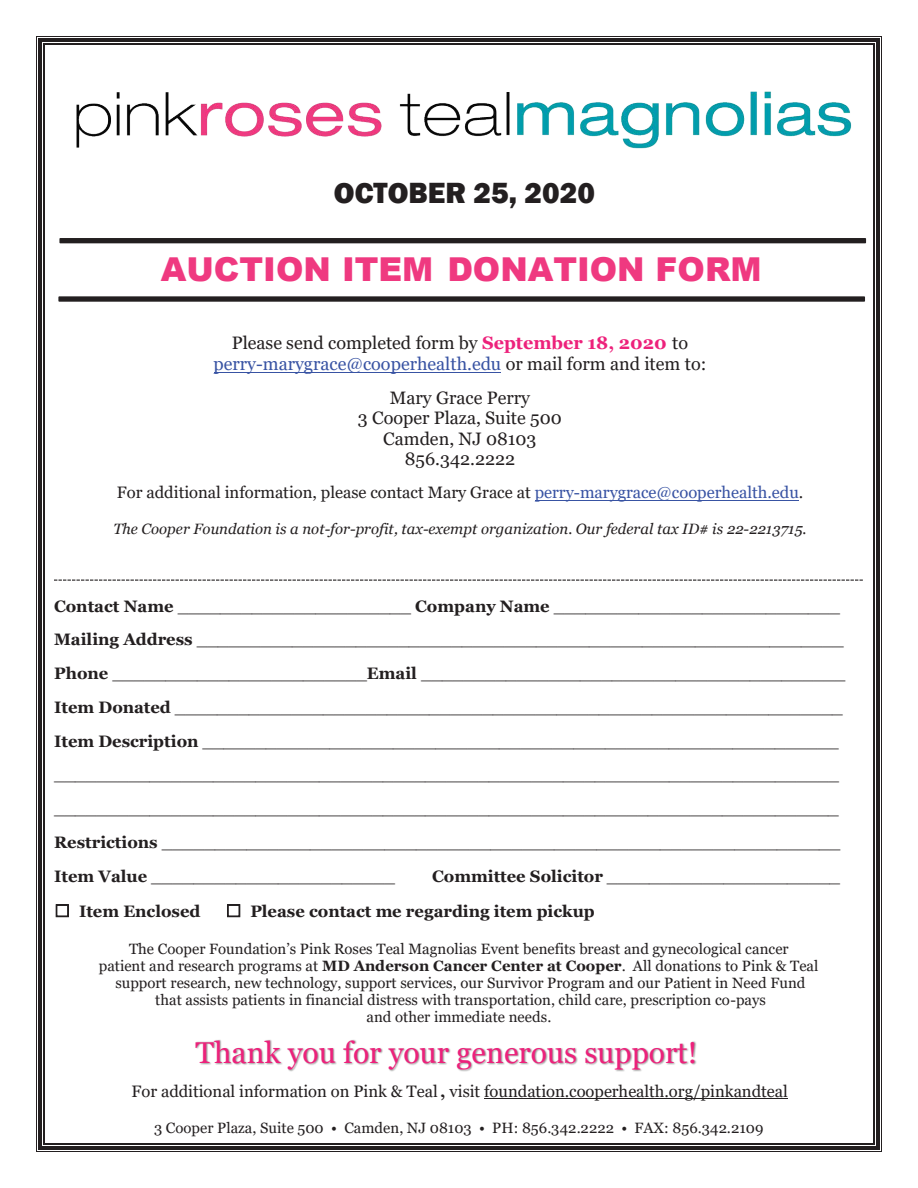
<style>
.page{position:relative;width:918px;height:1188px;background:#fff}
.page>*{position:absolute;margin:0;border:0;box-sizing:border-box;transform-origin:0 0}
.t1{font:900 33px "Arial";color:#ef3980}
.t2{font:30px "Georgia";color:#ed217b}
.t3{font:800 30px "Franklin Gothic";color:#231f20}
.t4{font:18px/20.4px "Georgia";color:#231f20;text-align:center}
.t5{font:16.5px/33.8px "Georgia";color:#231f20}
.t6{font:700 16.5px "Georgia";color:#231f20}
.t7{font:15px/17.1px "Georgia";color:#231f20;text-align:center}
.t8{font:italic 15px "Georgia";letter-spacing:.005em;color:#231f20}
.s1{font-weight:700;color:#ed217b}
.s2{color:#3853a3}
.s3{font-weight:700}
.s4{font-family:"MS Mincho";font-weight:400}
</style>
<div class="page">
<svg style="left:56px;top:904px;width:13px;height:13px"></svg>
<svg style="left:227px;top:904px;width:13px;height:13px"></svg>
<hr style="left:484px;top:1098px;width:304px;height:1px;background:#231f20">
<div style="left:58px;top:296px;width:807px;height:6px;background:#231f20"></div>
<div style="left:59px;top:238px;width:807px;height:5px;background:#231f20"></div>
<svg style="left:54px;top:580px;width:809px;height:1px"></svg>
<img style="left:196px;top:1039px;width:501px;height:33px">
<svg style="left:36px;top:36px;width:9px;height:9px"></svg>
<hr style="left:45px;top:36px;width:828px;height:1px;background:#231f20">
<div style="left:45px;top:38px;width:828px;height:5px;background:#231f20"></div>
<hr style="left:45px;top:44px;width:828px;height:1px;background:#231f20">
<svg style="left:873px;top:36px;width:9px;height:9px"></svg>
<hr style="left:36px;top:45px;width:1px;height:1098px;background:#231f20">
<div style="left:38px;top:45px;width:5px;height:1098px;background:#231f20"></div>
<hr style="left:44px;top:45px;width:1px;height:1098px;background:#231f20">
<hr style="left:881px;top:45px;width:1px;height:1098px;background:#231f20">
<div style="left:875px;top:45px;width:5px;height:1098px;background:#231f20"></div>
<hr style="left:873px;top:45px;width:1px;height:1098px;background:#231f20">
<svg style="left:36px;top:1143px;width:9px;height:9px"></svg>
<hr style="left:45px;top:1151px;width:828px;height:1px;background:#231f20">
<div style="left:45px;top:1145px;width:828px;height:5px;background:#231f20"></div>
<hr style="left:45px;top:1143px;width:828px;height:1px;background:#231f20">
<svg style="left:873px;top:1143px;width:9px;height:9px"></svg>
<img style="left:76px;top:91px;width:776px;height:58px">
<hr style="left:214px;top:372px;width:287px;height:1px;background:#3853a3">
<hr style="left:535px;top:500px;width:263px;height:1px;background:#3853a3">
<h2 class="t3" style="left:334px;top:174px;width:262px">OCTOBER 25, 2020</h2>
<h1 class="t1" style="left:161px;top:245px;width:602px">AUCTION ITEM DONATION FORM</h1>
<p class="t4" style="left:214px;top:333px;width:494px">Please send completed form by <span class="s1">September 18, 2020</span> to <span class="s2">perry-marygrace@cooperhealth.edu</span> or mail form and item to:</p>
<p class="t4" style="left:358px;top:388px;width:206px">Mary Grace Perry<br>3 Cooper Plaza, Suite 500<br>Camden, NJ 08103<br>856.342.2222</p>
<p class="t5" style="left:117px;top:476px;width:688px">For additional information, please contact Mary Grace at <span class="s2">perry-marygrace@cooperhealth.edu</span>.</p>
<p class="t8" style="left:113px;top:519px;width:695px">The Cooper Foundation is a not-for-profit, tax-exempt organization. Our federal tax ID# is 22-2213715.</p>
<p class="t5" style="left:54px;top:589px;width:793px"><span class="s3">Contact Name</span> ______________________ <span class="s3">Company Name</span> ___________________________ <span class="s3">Mailing Address</span> _____________________________________________________________ <span class="s3">Phone</span> ________________________<span class="s3">Email</span> ________________________________________ <span class="s3">Item Donated</span> _______________________________________________________________ <span class="s3">Item Description</span> ____________________________________________________________ __________________________________________________________________________ __________________________________________________________________________ <span class="s3">Restrictions</span> ________________________________________________________________ <span class="s3">Item Value</span> _______________________</p>
<p class="t5" style="left:432px;top:859px;width:410px"><span class="s3">Committee Solicitor</span> ______________________</p>
<p class="t6" style="left:54px;top:900px;width:148px"><span class="s4">☐</span> Item Enclosed</p>
<p class="t6" style="left:225px;top:900px;width:371px"><span class="s4">☐</span> Please contact me regarding item pickup</p>
<p class="t7" style="left:99px;top:941px;width:721px">The Cooper Foundation’s Pink Roses Teal Magnolias Event benefits breast and gynecological cancer<br>patient and research programs at <span class="s3">MD Anderson Cancer Center at Cooper</span>. All donations to Pink &amp; Teal support research, new technology, support services, our Survivor Program and our Patient in Need Fund that assists patients in financial distress with transportation, child care, prescription co-pays<br>and other immediate needs.</p>
<h2 class="t2" style="left:196px;top:1034px;width:503px">Thank you for your generous support!</h2>
<p class="t5" style="left:131px;top:1075px;width:658px">For additional information on Pink &amp; Teal<span class="s3">,</span> visit foundation.cooperhealth.org/pinkandteal</p>
<p class="t7" style="left:154px;top:1119px;width:611px">3 Cooper Plaza, Suite 500 • Camden, NJ 08103 • PH: 856.342.2222 • FAX: 856.342.2109</p>
</div>
